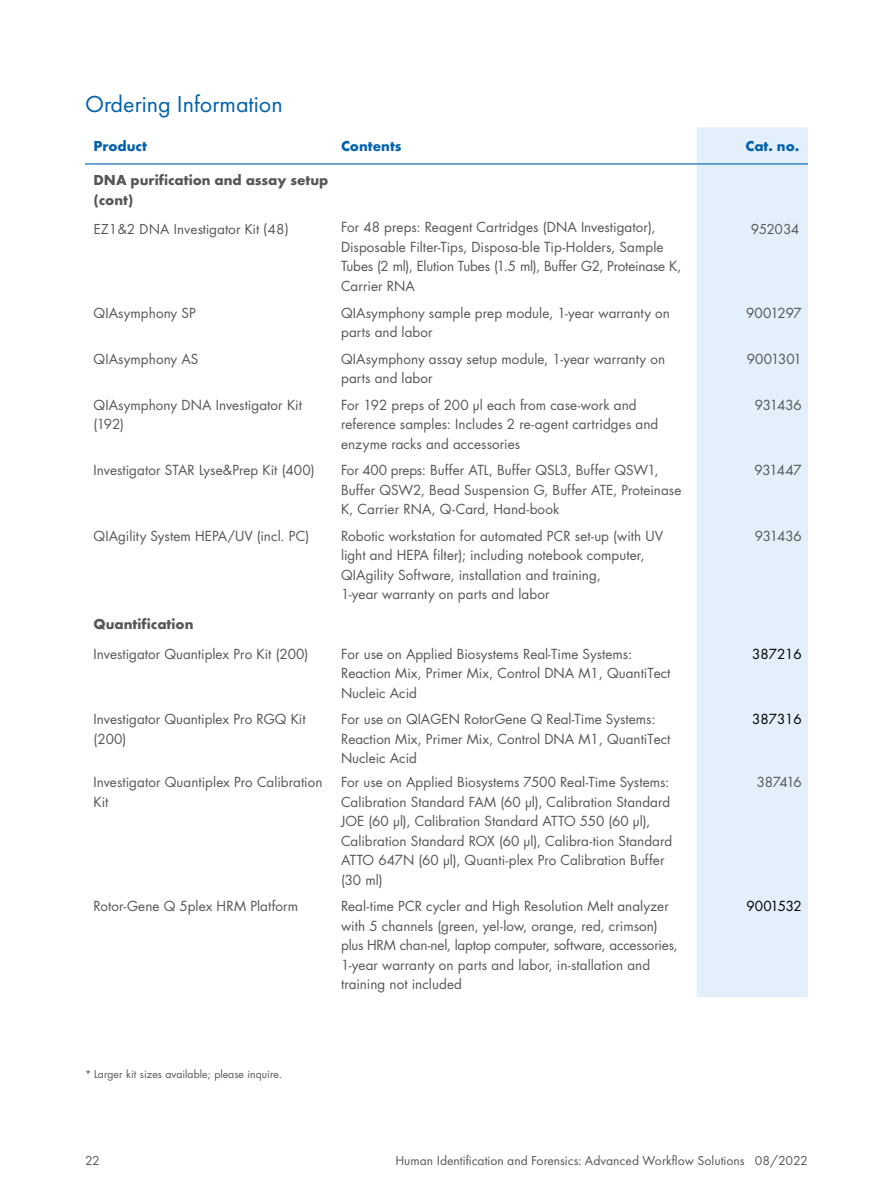
<style>
.page{position:relative;width:893px;height:1191px;background:#fff}
.page>*{position:absolute;margin:0;border:0;box-sizing:border-box;transform-origin:0 0}
.t1{font:24px "Futura PT";color:#0061ad}
.t2{font:700 15px/19.5px "Futura PT";color:#555756}
.t3{font:15px "Futura PT";color:#555756}
.t4{font:700 15px "Futura PT";color:#0061ad}
.t5{font:13.5px/19.5px "Futura Std";color:#555756}
.t6{font:13.5px "Futura PT";color:#555756}
.t7{font:13.5px "Futura Std";color:#000}
.t8{font:13.5px "Futura Std";letter-spacing:-.02em;color:#555756}
.t9{font:13.5px "Futura Std";letter-spacing:-.045em;color:#555756}
.t10{font:13.5px "Futura Std";letter-spacing:-.03em;color:#000}
.t11{font:10.5px "Futura Std";color:#555756}
</style>
<div class="page">
<svg style="left:696px;top:127px;width:112px;height:870px;background:#e3effa"></svg>
<hr style="left:85px;top:163px;width:256px;height:1px;background:#0061ad">
<hr style="left:341px;top:163px;width:355px;height:1px;background:#0061ad">
<hr style="left:696px;top:163px;width:112px;height:1px;background:#0061ad">
<h1 class="t1" style="left:85px;top:94px;width:199px">Ordering Information</h1>
<p class="t4" style="left:94px;top:140px;width:55px">Product</p>
<p class="t4" style="left:341px;top:140px;width:62px">Contents</p>
<p class="t4" style="left:745px;top:140px;width:55px">Cat. no.</p>
<p class="t2" style="left:94px;top:172px;width:236px">DNA purification and assay setup (cont)</p>
<p class="t3" style="left:94px;top:223px;width:197px">EZ1&amp;2 DNA Investigator Kit (48)</p>
<p class="t5" style="left:341px;top:218px;width:342px">For 48 preps: Reagent Cartridges (DNA Investigator), Disposable Filter-Tips, Disposa-ble Tip-Holders, Sample Tubes (2 ml), Elution Tubes (1.5 ml), Buffer G2, Proteinase K, Carrier RNA</p>
<p class="t3" style="left:751px;top:223px;width:50px">952034</p>
<p class="t5" style="left:94px;top:304px;width:104px">QIAsymphony SP</p>
<p class="t5" style="left:341px;top:304px;width:331px">QIAsymphony sample prep module, 1-year warranty on parts and labor</p>
<p class="t8" style="left:746px;top:307px;width:57px">9001297</p>
<p class="t5" style="left:94px;top:350px;width:106px">QIAsymphony AS</p>
<p class="t5" style="left:341px;top:350px;width:326px">QIAsymphony assay setup module, 1-year warranty on parts and labor</p>
<p class="t9" style="left:747px;top:352px;width:57px">9001301</p>
<p class="t5" style="left:94px;top:396px;width:210px">QIAsymphony DNA Investigator Kit (192)</p>
<p class="t5" style="left:341px;top:396px;width:319px">For 192 preps of 200 µl each from case-work and reference samples: Includes 2 re-agent cartridges and enzyme racks and accessories</p>
<p class="t5" style="left:755px;top:396px;width:49px">931436</p>
<p class="t5" style="left:94px;top:462px;width:223px">Investigator STAR Lyse&amp;Prep Kit (400)</p>
<p class="t5" style="left:341px;top:462px;width:342px">For 400 preps: Buffer ATL, Buffer QSL3, Buffer QSW1,<br>Buffer QSW2, Bead Suspension G, Buffer ATE, Proteinase<br>K, Carrier RNA, Q-Card, Hand-book</p>
<p class="t5" style="left:754px;top:462px;width:49px">931447</p>
<p class="t5" style="left:94px;top:527px;width:217px">QIAgility System HEPA/UV (incl. PC)</p>
<p class="t5" style="left:341px;top:527px;width:324px">Robotic workstation for automated PCR set-up (with UV light and HEPA filter); including notebook computer, QIAgility Software, installation and training,<br>1-year warranty on parts and labor</p>
<p class="t5" style="left:755px;top:527px;width:49px">931436</p>
<p class="t2" style="left:94px;top:615px;width:101px">Quantification</p>
<p class="t5" style="left:94px;top:645px;width:216px">Investigator Quantiplex Pro Kit (200)</p>
<p class="t5" style="left:341px;top:645px;width:331px">For use on Applied Biosystems Real-Time Systems:<br>Reaction Mix, Primer Mix, Control DNA M1, QuantiTect<br>Nucleic Acid</p>
<p class="t7" style="left:752px;top:647px;width:51px">387216</p>
<p class="t5" style="left:94px;top:710px;width:214px">Investigator Quantiplex Pro RGQ Kit (200)</p>
<p class="t5" style="left:341px;top:710px;width:331px">For use on QIAGEN RotorGene Q Real-Time Systems:<br>Reaction Mix, Primer Mix, Control DNA M1, QuantiTect<br>Nucleic Acid</p>
<p class="t7" style="left:752px;top:713px;width:51px">387316</p>
<p class="t5" style="left:94px;top:773px;width:231px">Investigator Quantiplex Pro Calibration<br>Kit</p>
<p class="t5" style="left:341px;top:773px;width:333px">For use on Applied Biosystems 7500 Real-Time Systems:<br>Calibration Standard FAM (60 µl), Calibration Standard JOE (60 µl), Calibration Standard ATTO 550 (60 µl), Calibration Standard ROX (60 µl), Calibra-tion Standard ATTO 647N (60 µl), Quanti-plex Pro Calibration Buffer (30 ml)</p>
<p class="t5" style="left:757px;top:773px;width:47px">387416</p>
<p class="t5" style="left:94px;top:897px;width:206px">Rotor-Gene Q 5plex HRM Platform</p>
<p class="t5" style="left:341px;top:897px;width:338px">Real-time PCR cycler and High Resolution Melt analyzer with 5 channels (green, yel-low, orange, red, crimson) plus HRM chan-nel, laptop computer, software, accessories, 1-year warranty on parts and labor, in-stallation and training not included</p>
<p class="t10" style="left:746px;top:900px;width:57px">9001532</p>
<p class="t11" style="left:85px;top:1069px;width:199px">* Larger kit sizes available; please inquire.</p>
<p class="t6" style="left:85px;top:1155px;width:16px">22</p>
<p class="t6" style="left:395px;top:1155px;width:414px">Human Identification and Forensics: Advanced Workflow Solutions 08/2022</p>
</div>
